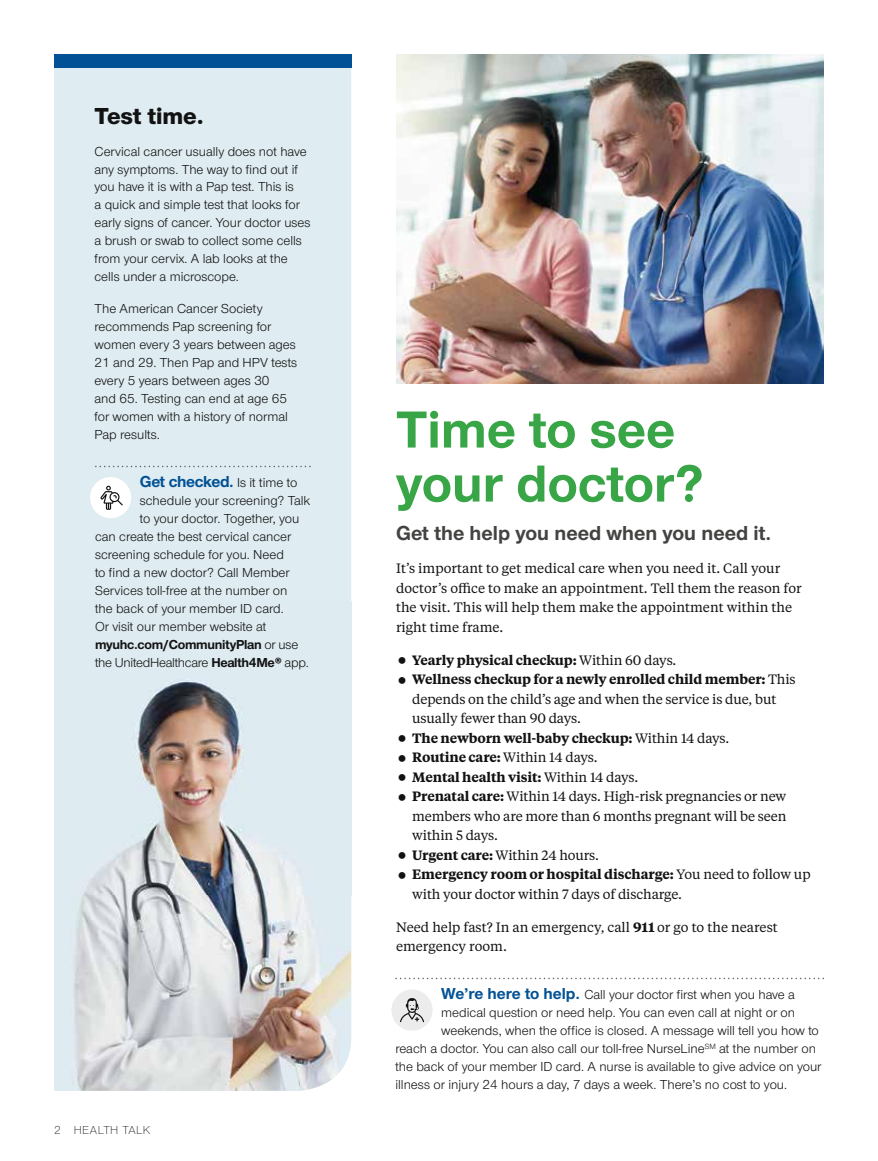
<style>
.page{position:relative;width:878px;height:1161px;background:#fff}
.page>*{position:absolute;margin:0;border:0;box-sizing:border-box;transform-origin:0 0}
.t1{font:700 54px/54px "UHC Sans";color:#38a546}
.t2{font:800 24px "UHC Sans";color:#121212}
.t3{font:700 21px "UHC Sans";color:#424441}
.t4{font:700 16.5px "UHC Sans";letter-spacing:-.02em;color:#005195}
.t5{font:13.5px/18px "UHC Sans";color:#121212}
.t6{font:13.5px/19.5px "UHC Serif Text";letter-spacing:-.005em;color:#121212}
.t7{font:13.5px "UHC Sans";letter-spacing:-.02em;color:#121212}
.t8{font:700 13.5px "UHC Sans";letter-spacing:-.02em;color:#121212}
.t9{font:300 12px "UHC Sans";letter-spacing:.04em;color:#121212}
.s1{font-weight:400;font-size:13.5px;color:#121212}
.s2{font-weight:400}
.s3{font-weight:700}
.s4{font-weight:600}
.s5{font-weight:700;font-size:16.5px;color:#005195}
</style>
<div class="page">
<div style="left:54px;top:68px;width:297px;height:534px;background:#dfecf1"></div>
<img style="left:54px;top:602px;width:297px;height:489px">
<div style="left:54px;top:54px;width:297px;height:14px;background:#005195"></div>
<svg style="left:95px;top:466px;width:216px;height:1px"></svg>
<div style="left:90px;top:477px;width:41px;height:41px;background:#fff;border-radius:50%"></div>
<svg style="left:100px;top:486px;width:23px;height:24px"></svg>
<svg style="left:395px;top:978px;width:429px;height:1px"></svg>
<div style="left:391px;top:990px;width:41px;height:41px;background:#ebeceb;border-radius:50%"></div>
<svg style="left:400px;top:998px;width:24px;height:24px"></svg>
<img style="left:396px;top:54px;width:428px;height:330px">
<h2 class="t2" style="left:94px;top:99px;width:111px">Test time.</h2>
<p class="t5" style="left:94px;top:142px;width:218px">Cervical cancer usually does not have any symptoms. The way to find out if you have it is with a Pap test. This is<br>a quick and simple test that looks for early signs of cancer. Your doctor uses a brush or swab to collect some cells from your cervix. A lab looks at the cells under a microscope.</p>
<p class="t5" style="left:94px;top:299px;width:204px">The American Cancer Society recommends Pap screening for women every 3 years between ages<br>21 and 29. Then Pap and HPV tests every 5 years between ages 30<br>and 65. Testing can end at age 65 for women with a history of normal<br>Pap results.</p>
<p class="t4" style="left:140px;top:471px;width:159px">Get checked. <span class="s1">Is it time to</span></p>
<p class="t5" style="left:140px;top:492px;width:172px">schedule your screening? Talk</p>
<p class="t5" style="left:140px;top:510px;width:161px">to your doctor. Together, you</p>
<p class="t5" style="left:95px;top:528px;width:198px">can create the best cervical cancer</p>
<p class="t5" style="left:95px;top:546px;width:190px">screening schedule for you. Need</p>
<p class="t5" style="left:95px;top:564px;width:196px">to find a new doctor? Call Member</p>
<p class="t5" style="left:95px;top:582px;width:194px">Services toll-free at the number on</p>
<p class="t5" style="left:95px;top:600px;width:190px">the back of your member ID card.</p>
<p class="t5" style="left:95px;top:618px;width:173px">Or visit our member website at</p>
<p class="t8" style="left:95px;top:636px;width:205px">myuhc.com/CommunityPlan <span class="s2">or use</span></p>
<p class="t7" style="left:95px;top:654px;width:215px">the UnitedHealthcare <span class="s3">Health4Me®</span> app.</p>
<p class="t9" style="left:54px;top:1122px;width:98px">2 HEALTH TALK</p>
<h1 class="t1" style="left:396px;top:401px;width:309px">Time to see your doctor?</h1>
<h3 class="t3" style="left:396px;top:519px;width:377px">Get the help you need when you need it.</h3>
<p class="t6" style="left:396px;top:558px;width:407px">It’s important to get medical care when you need it. Call your doctor’s office to make an appointment. Tell them the reason for the visit. This will help them make the appointment within the right time frame.</p>
<p class="t6" style="left:412px;top:650px;width:400px"><span class="s4">Yearly physical checkup:</span> Within 60 days.<br><span class="s4">Wellness checkup for a newly enrolled child member:</span> This depends on the child’s age and when the service is due, but usually fewer than 90 days.<br><span class="s4">The newborn well-baby checkup:</span> Within 14 days.<br><span class="s4">Routine care:</span> Within 14 days.<br><span class="s4">Mental health visit:</span> Within 14 days.<br><span class="s4">Prenatal care:</span> Within 14 days. High-risk pregnancies or new members who are more than 6 months pregnant will be seen within 5 days.<br><span class="s4">Urgent care:</span> Within 24 hours.<br><span class="s4">Emergency room or hospital discharge:</span> You need to follow up with your doctor within 7 days of discharge.</p>
<p class="t6" style="left:396px;top:917px;width:383px">Need help fast? In an emergency, call <span class="s3">911</span> or go to the nearest emergency room.</p>
<p class="t5" style="left:441px;top:986px;width:355px"><span class="s5">We’re here to help.</span> Call your doctor first when you have a</p>
<p class="t5" style="left:441px;top:1004px;width:355px">medical question or need help. You can even call at night or on</p>
<p class="t5" style="left:441px;top:1022px;width:379px">weekends, when the office is closed. A message will tell you how to</p>
<p class="t5" style="left:395px;top:1040px;width:422px">reach a doctor. You can also call our toll-free NurseLine<sup>SM</sup> at the number on</p>
<p class="t5" style="left:395px;top:1058px;width:427px">the back of your member ID card. A nurse is available to give advice on your</p>
<p class="t5" style="left:395px;top:1076px;width:393px">illness or injury 24 hours a day, 7 days a week. There’s no cost to you.</p>
</div>
